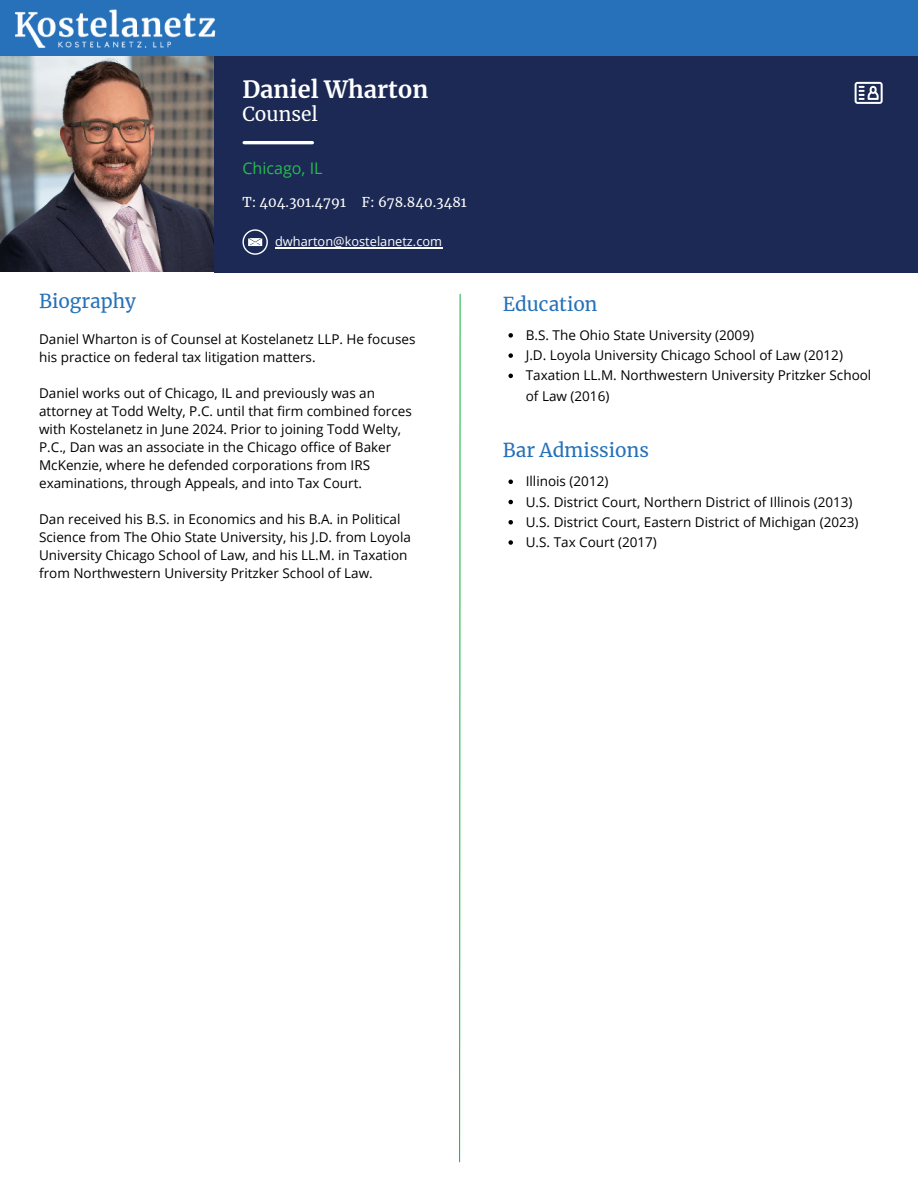
<style>
.page{position:relative;width:918px;height:1188px;background:#fff}
.page>*{position:absolute;margin:0;border:0;box-sizing:border-box;transform-origin:0 0}
.t1{font:700 23.55px "Merriweather";color:#fff}
.t2{font:19.2px "Merriweather";color:#fff}
.t3{font:18.9px "Merriweather";color:#2671b9}
.t4{font:16.05px "Open Sans";color:#27ba51}
.t5{font:13.5px/18px "Open Sans";color:#000}
.t6{font:13.5px "Merriweather";color:#fff}
.t7{font:12.75px "Open Sans";color:#fff}
</style>
<div class="page">
<img style="left:0;top:56px;width:215px;height:216px">
<div style="left:215px;top:56px;width:703px;height:216px;background:#1b2954"></div>
<hr style="left:244px;top:141px;width:68px;height:3px;background:#fff">
<svg style="left:242px;top:229px;width:26px;height:26px"></svg>
<svg style="left:855px;top:82px;width:28px;height:22px"></svg>
<div style="left:0;top:0;width:918px;height:56px;background:#2671b9"></div>
<img style="left:15px;top:9px;width:201px;height:39px">
<svg style="left:459px;top:293px;width:2px;height:870px"></svg>
<hr style="left:275px;top:247px;width:167px;height:1px;background:#fff">
<svg style="left:508px;top:333px;width:5px;height:5px"></svg>
<svg style="left:508px;top:353px;width:5px;height:5px"></svg>
<svg style="left:508px;top:374px;width:5px;height:4px"></svg>
<svg style="left:508px;top:480px;width:5px;height:4px"></svg>
<svg style="left:508px;top:500px;width:5px;height:4px"></svg>
<svg style="left:508px;top:520px;width:5px;height:5px"></svg>
<svg style="left:508px;top:540px;width:5px;height:5px"></svg>
<h1 class="t1" style="left:242px;top:73px;width:188px">Daniel Wharton</h1>
<h2 class="t2" style="left:242px;top:101px;width:77px">Counsel</h2>
<p class="t4" style="left:242px;top:157px;width:82px">Chicago, IL</p>
<p class="t6" style="left:242px;top:193px;width:226px">T: 404.301.4791 F: 678.840.3481</p>
<p class="t7" style="left:275px;top:233px;width:169px">dwharton@kostelanetz.com</p>
<h3 class="t3" style="left:39px;top:288px;width:98px">Biography</h3>
<h3 class="t3" style="left:503px;top:291px;width:96px">Education</h3>
<p class="t5" style="left:526px;top:324px;width:347px;line-height:20.2px">B.S. The Ohio State University (2009)<br>J.D. Loyola University Chicago School of Law (2012)<br>Taxation LL.M. Northwestern University Pritzker School of Law (2016)</p>
<h3 class="t3" style="left:503px;top:437px;width:148px">Bar Admissions</h3>
<p class="t5" style="left:526px;top:471px;width:334px;line-height:20.2px">Illinois (2012)<br>U.S. District Court, Northern District of Illinois (2013)<br>U.S. District Court, Eastern District of Michigan (2023)<br>U.S. Tax Court (2017)</p>
<p class="t5" style="left:39px;top:330px;width:378px">Daniel Wharton is of Counsel at Kostelanetz LLP. He focuses his practice on federal tax litigation matters.</p>
<p class="t5" style="left:39px;top:384px;width:374px">Daniel works out of Chicago, IL and previously was an attorney at Todd Welty, P.C. until that firm combined forces with Kostelanetz in June 2024. Prior to joining Todd Welty, P.C., Dan was an associate in the Chicago office of Baker McKenzie, where he defended corporations from IRS examinations, through Appeals, and into Tax Court.</p>
<p class="t5" style="left:39px;top:510px;width:373px">Dan received his B.S. in Economics and his B.A. in Political Science from The Ohio State University, his J.D. from Loyola University Chicago School of Law, and his LL.M. in Taxation from Northwestern University Pritzker School of Law.</p>
</div>
